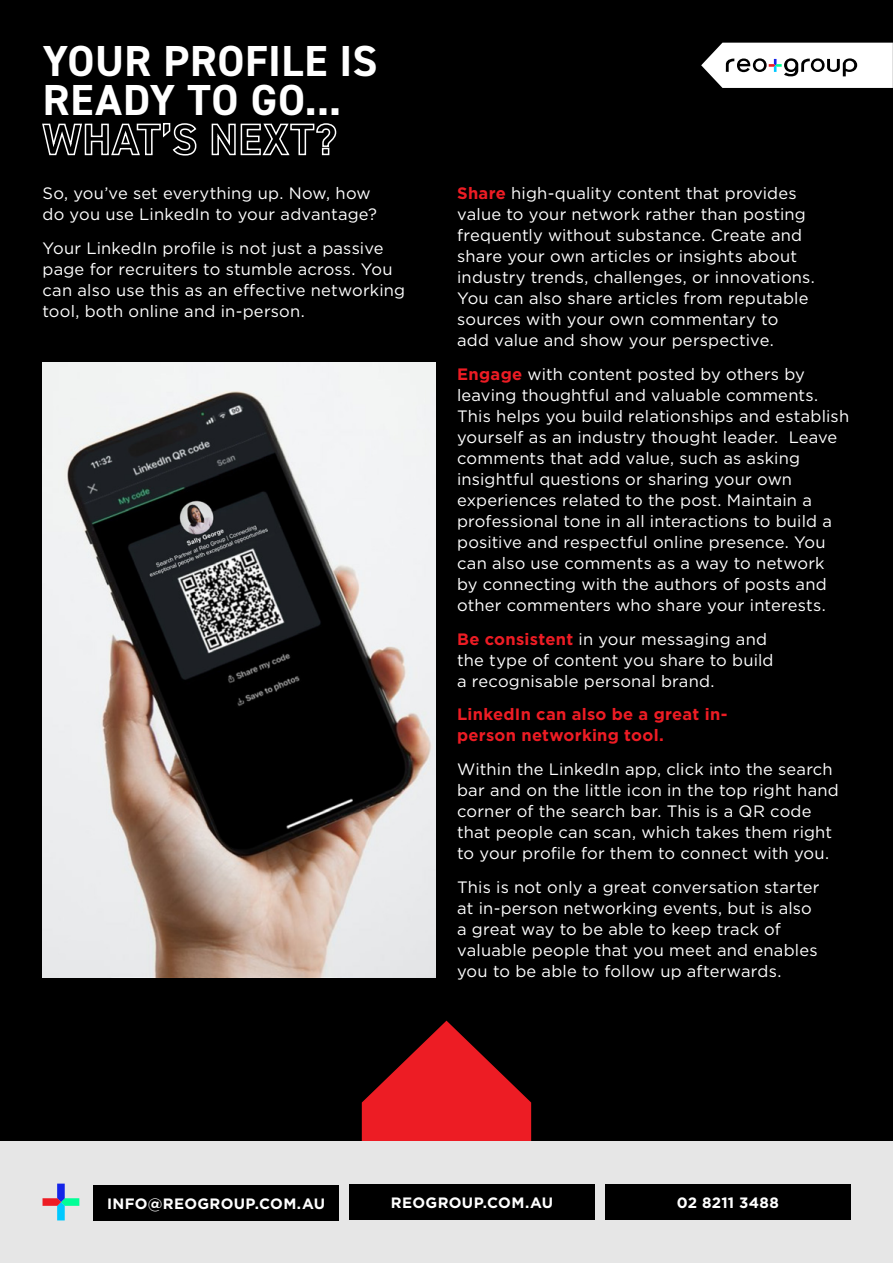
<style>
.page{position:relative;width:893px;height:1263px;background:#000}
.page>*{position:absolute;margin:0;border:0;box-sizing:border-box;transform-origin:0 0}
.t1{font:700 43.5px/39px "DIN2014";letter-spacing:.015em;color:#fff}
.t2{font:16.5px/21px "Gotham";letter-spacing:.01em;color:#fff}
.t3{font:700 16.5px/21px "Gotham";letter-spacing:.015em;color:#ed1c24}
.t4{font:700 15px "Gotham";letter-spacing:.02em;color:#fff}
.s1{font-weight:700;color:#ed1c24}
</style>
<div class="page">
<img style="left:43px;top:362px;width:393px;height:616px">
<svg style="left:362px;top:1021px;width:169px;height:120px"></svg>
<svg style="left:701px;top:43px;width:192px;height:45px;background:#d8d9d9"></svg>
<div style="left:0;top:1141px;width:893px;height:122px;background:#e6e6e6"></div>
<div style="left:94px;top:1184px;width:245px;height:36px;background:#000"></div>
<div style="left:349px;top:1183px;width:246px;height:36px;background:#000"></div>
<div style="left:605px;top:1183px;width:245px;height:36px;background:#000"></div>
<svg style="left:43px;top:1183px;width:36px;height:37px"></svg>
<h1 class="t1" style="left:43px;top:41px;width:336px">YOUR PROFILE IS<br>READY TO GO...<br>WHAT’S NEXT?</h1>
<p class="t2" style="left:43px;top:182px;width:336px">So, you’ve set everything up. Now, how do you use LinkedIn to your advantage?</p>
<p class="t2" style="left:43px;top:237px;width:364px">Your LinkedIn profile is not just a passive page for recruiters to stumble across. You can also use this as an effective networking tool, both online and in-person.</p>
<p class="t2" style="left:457px;top:182px;width:359px"><span class="s1">Share</span> high-quality content that provides value to your network rather than posting frequently without substance. Create and share your own articles or insights about industry trends, challenges, or innovations.<br>You can also share articles from reputable sources with your own commentary to<br>add value and show your perspective.</p>
<p class="t2" style="left:457px;top:363px;width:394px"><span class="s1">Engage</span> with content posted by others by leaving thoughtful and valuable comments.<br>This helps you build relationships and establish yourself as an industry thought leader. Leave comments that add value, such as asking insightful questions or sharing your own experiences related to the post. Maintain a professional tone in all interactions to build a positive and respectful online presence. You can also use comments as a way to network by connecting with the authors of posts and other commenters who share your interests.</p>
<p class="t2" style="left:457px;top:628px;width:318px"><span class="s1">Be consistent</span> in your messaging and the type of content you share to build a recognisable personal brand.</p>
<p class="t3" style="left:457px;top:704px;width:272px">LinkedIn can also be a great in&shy;person networking tool.</p>
<p class="t2" style="left:457px;top:758px;width:383px">Within the LinkedIn app, click into the search bar and on the little icon in the top right hand corner of the search bar. This is a QR code that people can scan, which takes them right to your profile for them to connect with you.</p>
<p class="t2" style="left:457px;top:876px;width:364px">This is not only a great conversation starter at in-person networking events, but is also a great way to be able to keep track of valuable people that you meet and enables you to be able to follow up afterwards.</p>
<p class="t4" style="left:107px;top:1193px;width:219px">INFO@REOGROUP.COM.AU</p>
<p class="t4" style="left:391px;top:1192px;width:164px">REOGROUP.COM.AU</p>
<p class="t4" style="left:677px;top:1192px;width:103px">02 8211 3488</p>
</div>
